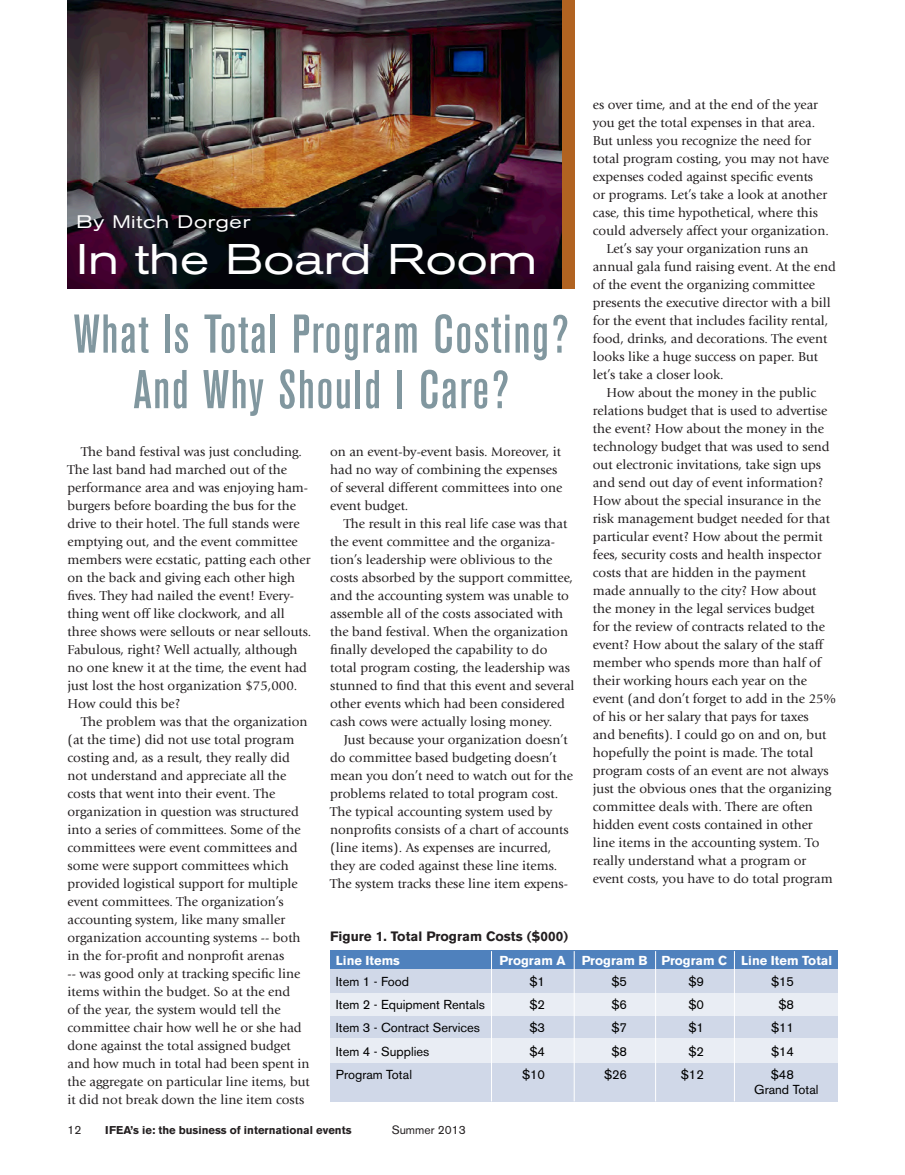
<style>
.page{position:relative;width:905px;height:1175px;background:#fff}
.page>*{position:absolute;margin:0;border:0;box-sizing:border-box;transform-origin:0 0}
.t1{font:500 condensed 54px/55.5px "Akzidenz Grotesk BE";letter-spacing:.03em;color:#81979f;text-align:center}
.t2{font:expanded 42.45px "Akzidenz Grotesk BE";color:#fff}
.t3{font:expanded 18px "Akzidenz Grotesk BE";letter-spacing:.04em;color:#fff}
.t4{font:13.5px/18px "Giovanni";color:#231f20}
.t5{font:700 13.5px "Akzidenz Grotesk BE";color:#231f20}
.t6{font:12.9px/15.5px "Akzidenz Grotesk BE";color:#000}
.t7{font:700 12.9px "Akzidenz Grotesk BE";color:#fff}
.t8{font:12px "Akzidenz Grotesk BE";color:#231f20}
.t9{font:700 11.25px "Akzidenz Grotesk BE";color:#231f20}
</style>
<div class="page">
<div style="left:534px;top:0;width:40px;height:288px;background:#b16321"></div>
<img style="left:68px;top:0;width:493px;height:288px">
<div style="left:330px;top:950px;width:507px;height:20px;background:#4f81bd"></div>
<div style="left:330px;top:969px;width:507px;height:24px;background:#d0d8e8"></div>
<div style="left:330px;top:993px;width:507px;height:22px;background:#e9edf4"></div>
<div style="left:330px;top:1015px;width:507px;height:24px;background:#d0d8e8"></div>
<div style="left:330px;top:1038px;width:507px;height:24px;background:#e9edf4"></div>
<div style="left:330px;top:1062px;width:507px;height:39px;background:#d0d8e8"></div>
<hr style="left:491px;top:951px;width:1px;height:150px;background:#fff">
<hr style="left:574px;top:951px;width:1px;height:150px;background:#fff">
<hr style="left:655px;top:951px;width:1px;height:150px;background:#fff">
<hr style="left:734px;top:951px;width:1px;height:150px;background:#fff">
<p class="t4" style="left:592px;top:96px;width:227px">es over time, and at the end of the year</p>
<p class="t4" style="left:592px;top:114px;width:224px">you get the total expenses in that area.</p>
<p class="t4" style="left:592px;top:132px;width:220px">But unless you recognize the need for</p>
<p class="t4" style="left:592px;top:150px;width:237px">total program costing, you may not have</p>
<p class="t4" style="left:592px;top:168px;width:222px">expenses coded against specific events</p>
<p class="t4" style="left:592px;top:186px;width:236px">or programs. Let’s take a look at another</p>
<p class="t4" style="left:592px;top:204px;width:227px">case, this time hypothetical, where this</p>
<p class="t4" style="left:592px;top:222px;width:237px">could adversely affect your organization.</p>
<p class="t4" style="left:606px;top:240px;width:203px">Let’s say your organization runs an</p>
<p class="t4" style="left:592px;top:258px;width:244px">annual gala fund raising event. At the end</p>
<p class="t4" style="left:592px;top:276px;width:224px">of the event the organizing committee</p>
<p class="t4" style="left:592px;top:294px;width:239px">presents the executive director with a bill</p>
<p class="t4" style="left:592px;top:312px;width:237px">for the event that includes facility rental,</p>
<p class="t4" style="left:592px;top:330px;width:236px">food, drinks, and decorations. The event</p>
<p class="t4" style="left:592px;top:348px;width:227px">looks like a huge success on paper. But</p>
<p class="t4" style="left:592px;top:366px;width:132px">let’s take a closer look.</p>
<p class="t4" style="left:606px;top:384px;width:211px">How about the money in the public</p>
<p class="t4" style="left:592px;top:402px;width:236px">relations budget that is used to advertise</p>
<p class="t4" style="left:592px;top:420px;width:233px">the event? How about the money in the</p>
<p class="t4" style="left:592px;top:438px;width:238px">technology budget that was used to send</p>
<p class="t4" style="left:592px;top:456px;width:230px">out electronic invitations, take sign ups</p>
<p class="t4" style="left:592px;top:474px;width:232px">and send out day of event information?</p>
<p class="t4" style="left:592px;top:492px;width:229px">How about the special insurance in the</p>
<p class="t4" style="left:592px;top:510px;width:238px">risk management budget needed for that</p>
<p class="t4" style="left:592px;top:528px;width:231px">particular event? How about the permit</p>
<p class="t4" style="left:592px;top:546px;width:230px">fees, security costs and health inspector</p>
<p class="t4" style="left:592px;top:564px;width:215px">costs that are hidden in the payment</p>
<p class="t4" style="left:592px;top:582px;width:225px">made annually to the city? How about</p>
<p class="t4" style="left:592px;top:600px;width:223px">the money in the legal services budget</p>
<p class="t4" style="left:592px;top:618px;width:233px">for the review of contracts related to the</p>
<p class="t4" style="left:592px;top:636px;width:232px">event? How about the salary of the staff</p>
<p class="t4" style="left:592px;top:654px;width:230px">member who spends more than half of</p>
<p class="t4" style="left:592px;top:672px;width:216px">their working hours each year on the</p>
<p class="t4" style="left:592px;top:690px;width:244px">event (and don’t forget to add in the 25%</p>
<p class="t4" style="left:592px;top:708px;width:217px">of his or her salary that pays for taxes</p>
<p class="t4" style="left:592px;top:726px;width:235px">and benefits). I could go on and on, but</p>
<p class="t4" style="left:592px;top:744px;width:222px">hopefully the point is made. The total</p>
<p class="t4" style="left:592px;top:762px;width:237px">program costs of an event are not always</p>
<p class="t4" style="left:592px;top:780px;width:240px">just the obvious ones that the organizing</p>
<p class="t4" style="left:592px;top:798px;width:221px">committee deals with. There are often</p>
<p class="t4" style="left:592px;top:816px;width:221px">hidden event costs contained in other</p>
<p class="t4" style="left:592px;top:834px;width:228px">line items in the accounting system. To</p>
<p class="t4" style="left:592px;top:852px;width:215px">really understand what a program or</p>
<p class="t4" style="left:592px;top:870px;width:241px">event costs, you have to do total program</p>
<h3 class="t3" style="left:76px;top:212px;width:175px">By Mitch Dorger</h3>
<h2 class="t2" style="left:76px;top:234px;width:462px">In the Board Room</h2>
<h1 class="t1" style="left:74px;top:307px;width:496px">What Is Total Program Costing?<br>And Why Should I Care?</h1>
<p class="t4" style="left:68px;top:442px;width:245px;text-indent:14px">The band festival was just concluding.<br>The last band had marched out of the performance area and was enjoying ham&shy;burgers before boarding the bus for the drive to their hotel. The full stands were emptying out, and the event committee members were ecstatic, patting each other on the back and giving each other high fives. They had nailed the event! Every&shy;thing went off like clockwork, and all three shows were sellouts or near sellouts.<br>Fabulous, right? Well actually, although no one knew it at the time, the event had just lost the host organization $75,000.<br>How could this be?</p>
<p class="t4" style="left:68px;top:712px;width:244px;text-indent:14px">The problem was that the organization (at the time) did not use total program costing and, as a result, they really did not understand and appreciate all the costs that went into their event. The organization in question was structured into a series of committees. Some of the committees were event committees and some were support committees which provided logistical support for multiple event committees. The organization’s accounting system, like many smaller organization accounting systems -- both in the for-profit and nonprofit arenas<br>-- was good only at tracking specific line items within the budget. So at the end<br>of the year, the system would tell the committee chair how well he or she had done against the total assigned budget and how much in total had been spent in the aggregate on particular line items, but it did not break down the line item costs</p>
<p class="t4" style="left:330px;top:442px;width:234px">on an event-by-event basis. Moreover, it had no way of combining the expenses of several different committees into one event budget.</p>
<p class="t4" style="left:330px;top:514px;width:246px;text-indent:14px">The result in this real life case was that the event committee and the organiza&shy;tion’s leadership were oblivious to the costs absorbed by the support committee, and the accounting system was unable to assemble all of the costs associated with the band festival. When the organization finally developed the capability to do total program costing, the leadership was stunned to find that this event and several other events which had been considered cash cows were actually losing money.</p>
<p class="t4" style="left:330px;top:730px;width:244px;text-indent:14px">Just because your organization doesn’t do committee based budgeting doesn’t mean you don’t need to watch out for the problems related to total program cost.<br>The typical accounting system used by nonprofits consists of a chart of accounts (line items). As expenses are incurred, they are coded against these line items.<br>The system tracks these line item expens-</p>
<p class="t5" style="left:330px;top:928px;width:239px">Figure 1. Total Program Costs ($000)</p>
<p class="t7" style="left:336px;top:953px;width:65px">Line Items</p>
<p class="t7" style="left:499px;top:953px;width:334px">Program A Program B Program C Line Item Total</p>
<p class="t6" style="left:336px;top:973px;width:75px">Item 1 - Food</p>
<p class="t6" style="left:529px;top:973px;width:17px">$1</p>
<p class="t6" style="left:611px;top:973px;width:17px">$5</p>
<p class="t6" style="left:688px;top:973px;width:17px">$9</p>
<p class="t6" style="left:771px;top:973px;width:25px">$15</p>
<p class="t6" style="left:336px;top:997px;width:150px">Item 2 - Equipment Rentals</p>
<p class="t6" style="left:529px;top:997px;width:17px">$2</p>
<p class="t6" style="left:611px;top:997px;width:17px">$6</p>
<p class="t6" style="left:688px;top:997px;width:17px">$0</p>
<p class="t6" style="left:778px;top:997px;width:17px">$8</p>
<p class="t6" style="left:336px;top:1020px;width:146px">Item 3 - Contract Services</p>
<p class="t6" style="left:529px;top:1020px;width:17px">$3</p>
<p class="t6" style="left:611px;top:1020px;width:17px">$7</p>
<p class="t6" style="left:688px;top:1020px;width:17px">$1</p>
<p class="t6" style="left:771px;top:1020px;width:25px">$11</p>
<p class="t6" style="left:336px;top:1043px;width:95px">Item 4 - Supplies</p>
<p class="t6" style="left:529px;top:1043px;width:17px">$4</p>
<p class="t6" style="left:611px;top:1043px;width:17px">$8</p>
<p class="t6" style="left:688px;top:1043px;width:17px">$2</p>
<p class="t6" style="left:771px;top:1043px;width:25px">$14</p>
<p class="t6" style="left:336px;top:1066px;width:78px">Program Total</p>
<p class="t6" style="left:522px;top:1066px;width:25px">$10</p>
<p class="t6" style="left:604px;top:1066px;width:25px">$26</p>
<p class="t6" style="left:680px;top:1066px;width:25px">$12</p>
<p class="t6" style="left:754px;top:1066px;width:66px;text-indent:16px">$48<br>Grand Total</p>
<p class="t8" style="left:68px;top:1123px;width:15px">12</p>
<p class="t9" style="left:105px;top:1124px;width:248px">IFEA’s ie: the business of international events</p>
<p class="t8" style="left:392px;top:1123px;width:76px">Summer 2013</p>
</div>
